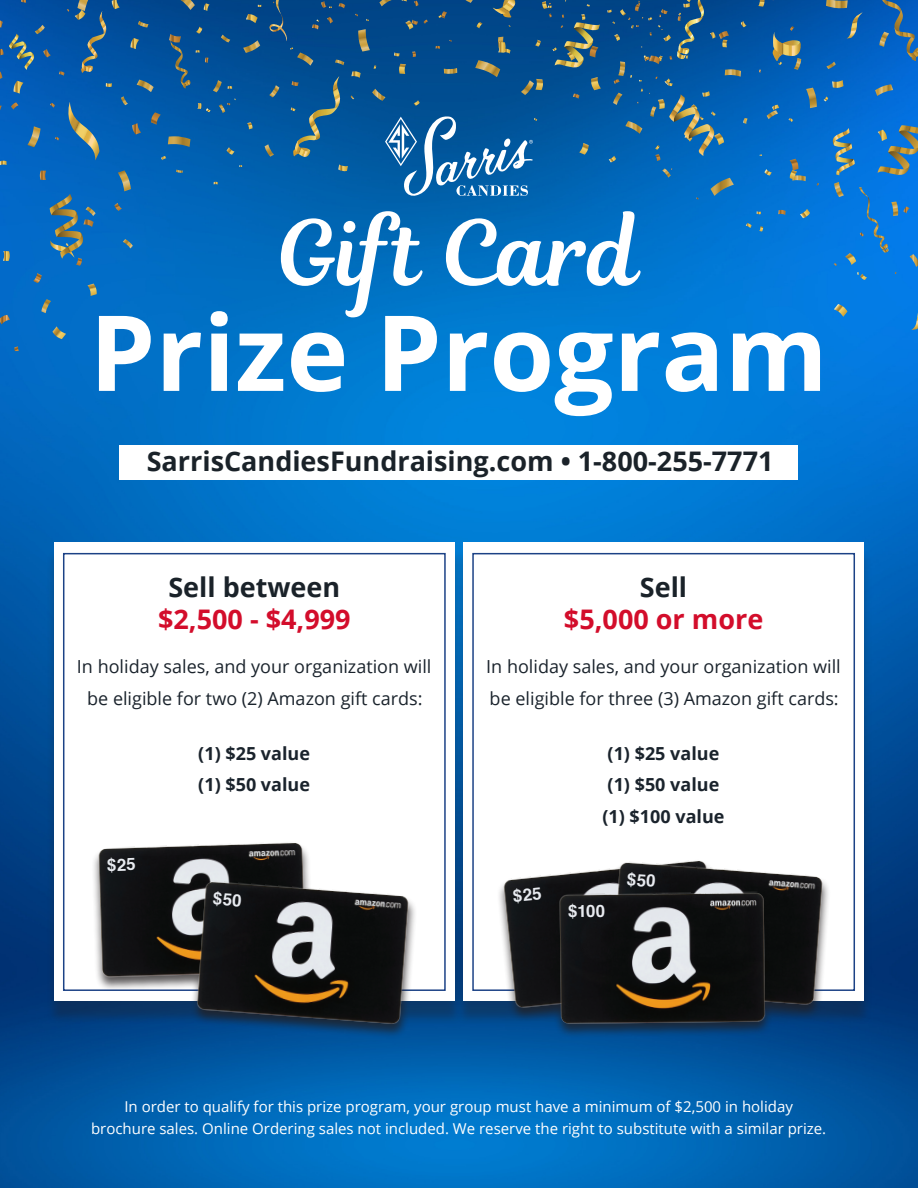
<style>
.page{position:relative;width:918px;height:1188px;background:#fff}
.page>*{position:absolute;margin:0;border:0;box-sizing:border-box;transform-origin:0 0}
.t1{font:700 105px "Open Sans";color:#fff}
.t2{font:90px "Magnolia Script";color:#fff}
.t3{font:700 27px "Open Sans";color:#1a2229}
.t4{font:700 27px/32.4px "Open Sans";color:#d30d2b;text-align:center}
.t5{font:18px/31.8px "Open Sans";color:#1a232c;text-align:center}
.t6{font:700 18px/31.8px "Open Sans";color:#1a232c}
.t7{font:700 16.95px "Helvetica";color:#e8ebf0}
.t8{font:15px/22.5px "Open Sans";color:#fff;text-align:center}
.s1{color:#1a2229}
</style>
<div class="page">
<img style="left:0;top:0;width:918px;height:1188px">
<div style="left:46px;top:549px;width:417px;height:475px;background:#231f20;opacity:.3"></div>
<div style="left:54px;top:543px;width:401px;height:458px;background:#fff"></div>
<div style="left:455px;top:549px;width:417px;height:475px;background:#231f20;opacity:.3"></div>
<div style="left:463px;top:543px;width:401px;height:458px;background:#fff"></div>
<div style="left:63px;top:553px;width:383px;height:438px;background:#fff;border:2px solid #1c4286"></div>
<div style="left:472px;top:553px;width:383px;height:438px;background:#fff;border:2px solid #1c4286"></div>
<div style="left:120px;top:445px;width:678px;height:35px;background:#fff"></div>
<svg style="left:493px;top:0;width:23px;height:18px"></svg>
<svg style="left:911px;top:312px;width:7px;height:18px"></svg>
<svg style="left:379px;top:0;width:13px;height:6px"></svg>
<svg style="left:879px;top:0;width:39px;height:62px;background:#2367ab"></svg>
<svg style="left:465px;top:0;width:8px;height:3px"></svg>
<svg style="left:826px;top:0;width:37px;height:39px"></svg>
<svg style="left:168px;top:136px;width:22px;height:11px"></svg>
<svg style="left:358px;top:29px;width:12px;height:23px"></svg>
<svg style="left:176px;top:170px;width:7px;height:3px"></svg>
<svg style="left:351px;top:95px;width:3px;height:4px"></svg>
<svg style="left:137px;top:80px;width:17px;height:12px"></svg>
<svg style="left:118px;top:170px;width:13px;height:21px"></svg>
<svg style="left:121px;top:96px;width:7px;height:9px"></svg>
<svg style="left:41px;top:299px;width:10px;height:14px"></svg>
<svg style="left:138px;top:21px;width:10px;height:7px"></svg>
<svg style="left:181px;top:0;width:14px;height:10px"></svg>
<svg style="left:269px;top:85px;width:10px;height:12px"></svg>
<svg style="left:265px;top:144px;width:9px;height:13px"></svg>
<svg style="left:444px;top:68px;width:13px;height:6px"></svg>
<svg style="left:123px;top:239px;width:10px;height:10px"></svg>
<svg style="left:827px;top:62px;width:9px;height:7px"></svg>
<svg style="left:243px;top:40px;width:17px;height:13px"></svg>
<svg style="left:372px;top:89px;width:13px;height:12px"></svg>
<svg style="left:27px;top:126px;width:14px;height:21px"></svg>
<svg style="left:475px;top:60px;width:25px;height:17px"></svg>
<svg style="left:710px;top:178px;width:24px;height:18px"></svg>
<svg style="left:806px;top:88px;width:11px;height:20px"></svg>
<svg style="left:875px;top:84px;width:18px;height:12px"></svg>
<svg style="left:662px;top:168px;width:10px;height:10px"></svg>
<svg style="left:414px;top:1px;width:4px;height:5px"></svg>
<svg style="left:424px;top:20px;width:4px;height:4px"></svg>
<svg style="left:436px;top:46px;width:4px;height:3px"></svg>
<svg style="left:412px;top:51px;width:4px;height:6px"></svg>
<svg style="left:573px;top:94px;width:7px;height:5px"></svg>
<svg style="left:746px;top:223px;width:6px;height:5px"></svg>
<svg style="left:214px;top:182px;width:4px;height:3px"></svg>
<svg style="left:247px;top:122px;width:6px;height:7px"></svg>
<svg style="left:204px;top:3px;width:6px;height:8px"></svg>
<svg style="left:394px;top:52px;width:6px;height:4px"></svg>
<svg style="left:373px;top:65px;width:3px;height:4px"></svg>
<svg style="left:438px;top:11px;width:9px;height:7px"></svg>
<svg style="left:477px;top:22px;width:6px;height:6px"></svg>
<svg style="left:269px;top:0;width:76px;height:66px;background:#0c4b86"></svg>
<svg style="left:219px;top:98px;width:17px;height:15px"></svg>
<svg style="left:227px;top:147px;width:8px;height:8px"></svg>
<svg style="left:778px;top:210px;width:8px;height:5px"></svg>
<svg style="left:0;top:315px;width:10px;height:9px"></svg>
<svg style="left:124px;top:321px;width:6px;height:4px"></svg>
<svg style="left:33px;top:273px;width:9px;height:10px"></svg>
<svg style="left:59px;top:71px;width:6px;height:5px"></svg>
<svg style="left:21px;top:0;width:5px;height:3px"></svg>
<svg style="left:132px;top:123px;width:9px;height:12px"></svg>
<svg style="left:11px;top:102px;width:8px;height:8px"></svg>
<svg style="left:151px;top:112px;width:10px;height:13px"></svg>
<svg style="left:50px;top:102px;width:50px;height:58px;background:#256ea9"></svg>
<svg style="left:40px;top:171px;width:6px;height:9px"></svg>
<svg style="left:114px;top:203px;width:8px;height:8px"></svg>
<svg style="left:14px;top:346px;width:5px;height:5px"></svg>
<svg style="left:770px;top:26px;width:32px;height:44px"></svg>
<svg style="left:800px;top:209px;width:10px;height:9px"></svg>
<svg style="left:834px;top:304px;width:13px;height:13px"></svg>
<svg style="left:764px;top:169px;width:8px;height:7px"></svg>
<svg style="left:824px;top:96px;width:4px;height:5px"></svg>
<svg style="left:790px;top:159px;width:16px;height:22px"></svg>
<svg style="left:759px;top:226px;width:4px;height:6px"></svg>
<svg style="left:88px;top:284px;width:9px;height:12px"></svg>
<svg style="left:3px;top:251px;width:7px;height:10px"></svg>
<svg style="left:0;top:161px;width:7px;height:4px"></svg>
<svg style="left:75px;top:0;width:45px;height:74px;background:#1e5c94"></svg>
<svg style="left:198px;top:103px;width:13px;height:9px"></svg>
<svg style="left:131px;top:38px;width:8px;height:11px"></svg>
<svg style="left:246px;top:14px;width:12px;height:9px"></svg>
<svg style="left:338px;top:164px;width:10px;height:7px"></svg>
<svg style="left:291px;top:76px;width:50px;height:82px;background:#21628f"></svg>
<svg style="left:169px;top:27px;width:63px;height:65px;background:#115490"></svg>
<svg style="left:414px;top:100px;width:6px;height:6px"></svg>
<svg style="left:399px;top:64px;width:7px;height:10px"></svg>
<svg style="left:498px;top:37px;width:12px;height:17px"></svg>
<svg style="left:591px;top:77px;width:10px;height:13px"></svg>
<svg style="left:758px;top:0;width:7px;height:7px"></svg>
<svg style="left:788px;top:118px;width:5px;height:4px"></svg>
<svg style="left:767px;top:105px;width:12px;height:14px"></svg>
<svg style="left:579px;top:143px;width:10px;height:12px"></svg>
<svg style="left:832px;top:80px;width:11px;height:8px"></svg>
<svg style="left:757px;top:211px;width:4px;height:3px"></svg>
<svg style="left:521px;top:79px;width:22px;height:16px"></svg>
<svg style="left:405px;top:20px;width:13px;height:10px"></svg>
<svg style="left:351px;top:71px;width:10px;height:7px"></svg>
<svg style="left:106px;top:83px;width:6px;height:4px"></svg>
<svg style="left:161px;top:156px;width:5px;height:4px"></svg>
<svg style="left:52px;top:326px;width:14px;height:13px"></svg>
<svg style="left:49px;top:194px;width:47px;height:72px;background:#33749f"></svg>
<svg style="left:535px;top:0;width:65px;height:69px;background:#26597e"></svg>
<svg style="left:0;top:20px;width:51px;height:74px;background:#1860a5"></svg>
<svg style="left:832px;top:125px;width:86px;height:155px;background:#1a7bcf"></svg>
<svg style="left:607px;top:0;width:141px;height:162px;background:#135d9b"></svg>
<svg style="left:385px;top:114px;width:152px;height:83px;background:#3178b1"></svg>
<div style="left:91px;top:842px;width:326px;height:197px;background:#231f20;opacity:.75"></div>
<img style="left:97px;top:842px;width:212px;height:137px">
<img style="left:195px;top:880px;width:217px;height:146px">
<div style="left:497px;top:860px;width:334px;height:179px;background:#231f20;opacity:.75"></div>
<img style="left:501px;top:860px;width:220px;height:150px">
<img style="left:609px;top:861px;width:217px;height:146px">
<img style="left:558px;top:891px;width:210px;height:134px">
<svg style="left:107px;top:858px;width:28px;height:15px"></svg>
<svg style="left:213px;top:891px;width:29px;height:16px"></svg>
<svg style="left:512px;top:887px;width:29px;height:17px"></svg>
<svg style="left:627px;top:872px;width:29px;height:16px"></svg>
<p class="t2" style="left:276px;top:188px;width:365px">Gift Card</p>
<p class="t1" style="left:90px;top:279px;width:740px">Prize Program</p>
<p class="t3" style="left:147px;top:442px;width:628px">SarrisCandiesFundraising.com • 1-800-255-7771</p>
<p class="t4" style="left:158px;top:570px;width:194px"><span class="s1">Sell between </span>$2,500 - $4,999</p>
<p class="t4" style="left:564px;top:570px;width:201px"><span class="s1">Sell<br></span>$5,000 or more</p>
<p class="t5" style="left:486px;top:650px;width:356px;text-align:left">In holiday sales, and your organization will be eligible for three (3) Amazon gift cards:</p>
<p class="t6" style="left:198px;top:737px;width:113px">(1) $25 value</p>
<p class="t6" style="left:198px;top:769px;width:113px">(1) $50 value</p>
<p class="t5" style="left:77px;top:650px;width:356px">In holiday sales, and your organization will be eligible for two (2) Amazon gift cards:</p>
<p class="t6" style="left:602px;top:737px;width:124px">(1) $25 value (1) $50 value (1) $100 value</p>
<p class="t7" style="left:568px;top:898px;width:39px;rotate:-1deg">$100</p>
<p class="t8" style="left:91px;top:1094px;width:737px">In order to qualify for this prize program, your group must have a minimum of $2,500 in holiday brochure sales. Online Ordering sales not included. We reserve the right to substitute with a similar prize.</p>
</div>
